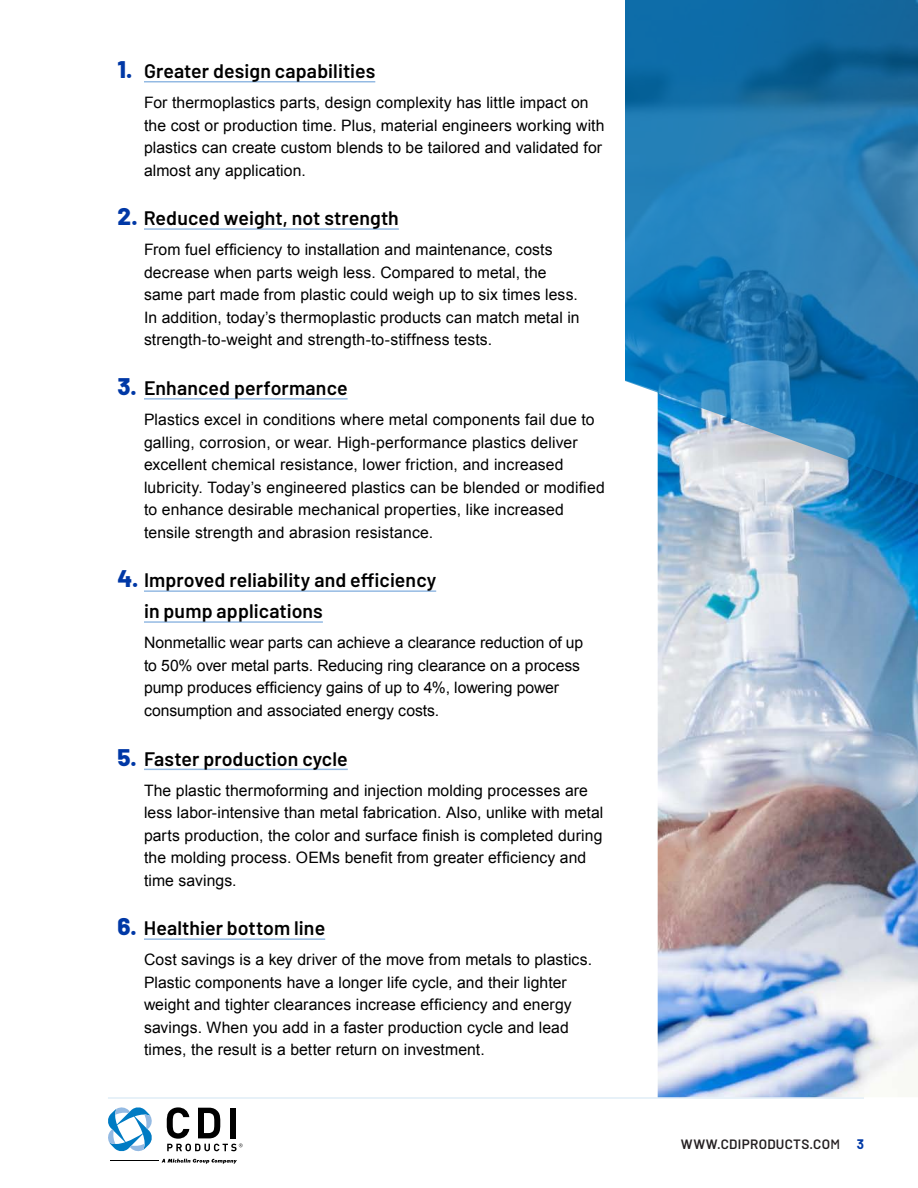
<style>
.page{position:relative;width:918px;height:1188px;background:#fff}
.page>*{position:absolute;margin:0;border:0;box-sizing:border-box;transform-origin:0 0}
.t1{font:600 19.5px/30.9px "Barlow";letter-spacing:.005em;color:#000}
.t2{font:15.75px/22.5px "Arial";letter-spacing:.005em;color:#000}
.t3{font:600 13.5px "Barlow";letter-spacing:.02em;color:#241f21}
.s1{font-weight:800;font-size:24px;color:#0038a6}
.s2{font-weight:500}
.s3{font-weight:700;color:#0039a6}
</style>
<div class="page">
<hr style="left:108px;top:1097px;width:756px;height:2px;background:#e0edf7">
<svg style="left:108px;top:1107px;width:44px;height:45px"></svg>
<svg style="left:167px;top:1107px;width:76px;height:44px"></svg>
<svg style="left:162px;top:1159px;width:75px;height:5px"></svg>
<hr style="left:110px;top:1160px;width:49px;height:1px;background:#000">
<img style="left:657px;top:670px;width:261px;height:427px">
<hr style="left:144px;top:81px;width:231px;height:1px;background:#94bae3">
<hr style="left:144px;top:228px;width:255px;height:2px;background:#94bae3">
<hr style="left:144px;top:398px;width:204px;height:2px;background:#94bae3">
<hr style="left:144px;top:590px;width:292px;height:2px;background:#94bae3">
<hr style="left:144px;top:621px;width:179px;height:2px;background:#94bae3">
<hr style="left:144px;top:769px;width:204px;height:1px;background:#94bae3">
<hr style="left:144px;top:938px;width:181px;height:2px;background:#94bae3">
<svg style="left:625px;top:0;width:293px;height:670px;background:#4d91be"></svg>
<p class="t1" style="left:118px;top:54px;width:259px"><span class="s1">1.</span> Greater design capabilities</p>
<p class="t2" style="left:144px;top:91px;width:462px">For thermoplastics parts, design complexity has little impact on the cost or production time. Plus, material engineers working with plastics can create custom blends to be tailored and validated for almost any application.</p>
<p class="t1" style="left:118px;top:201px;width:283px"><span class="s1">2.</span> Reduced weight, not strength</p>
<p class="t2" style="left:144px;top:239px;width:437px">From fuel efficiency to installation and maintenance, costs decrease when parts weigh less. Compared to metal, the same part made from plastic could weigh up to six times less.<br>In addition, today’s thermoplastic products can match metal in strength-to-weight and strength-to-stiffness tests.</p>
<p class="t1" style="left:118px;top:371px;width:232px"><span class="s1">3.</span> Enhanced performance</p>
<p class="t2" style="left:144px;top:408px;width:462px">Plastics excel in conditions where metal components fail due to galling, corrosion, or wear. High-performance plastics deliver excellent chemical resistance, lower friction, and increased lubricity. Today’s engineered plastics can be blended or modified to enhance desirable mechanical properties, like increased tensile strength and abrasion resistance.</p>
<p class="t1" style="left:144px;top:563px;width:294px;text-indent:-26px"><span class="s1">4.</span> Improved reliability and efficiency in pump applications</p>
<p class="t2" style="left:144px;top:632px;width:441px">Nonmetallic wear parts can achieve a clearance reduction of up to 50% over metal parts. Reducing ring clearance on a process pump produces efficiency gains of up to 4%, lowering power consumption and associated energy costs.</p>
<p class="t1" style="left:118px;top:742px;width:232px"><span class="s1">5.</span> Faster production cycle</p>
<p class="t2" style="left:144px;top:779px;width:461px">The plastic thermoforming and injection molding processes are less labor-intensive than metal fabrication. Also, unlike with metal parts production, the color and surface finish is completed during the molding process. OEMs benefit from greater efficiency and time savings.</p>
<p class="t1" style="left:118px;top:911px;width:209px"><span class="s1">6.</span> Healthier bottom line</p>
<p class="t2" style="left:144px;top:949px;width:450px">Cost savings is a key driver of the move from metals to plastics.<br>Plastic components have a longer life cycle, and their lighter weight and tighter clearances increase efficiency and energy savings. When you add in a faster production cycle and lead times, the result is a better return on investment.</p>
<p class="t3" style="left:681px;top:1134px;width:185px">WWW.CDIPRODUCTS.CO<span class="s2">M</span> <span class="s3">3</span></p>
</div>
